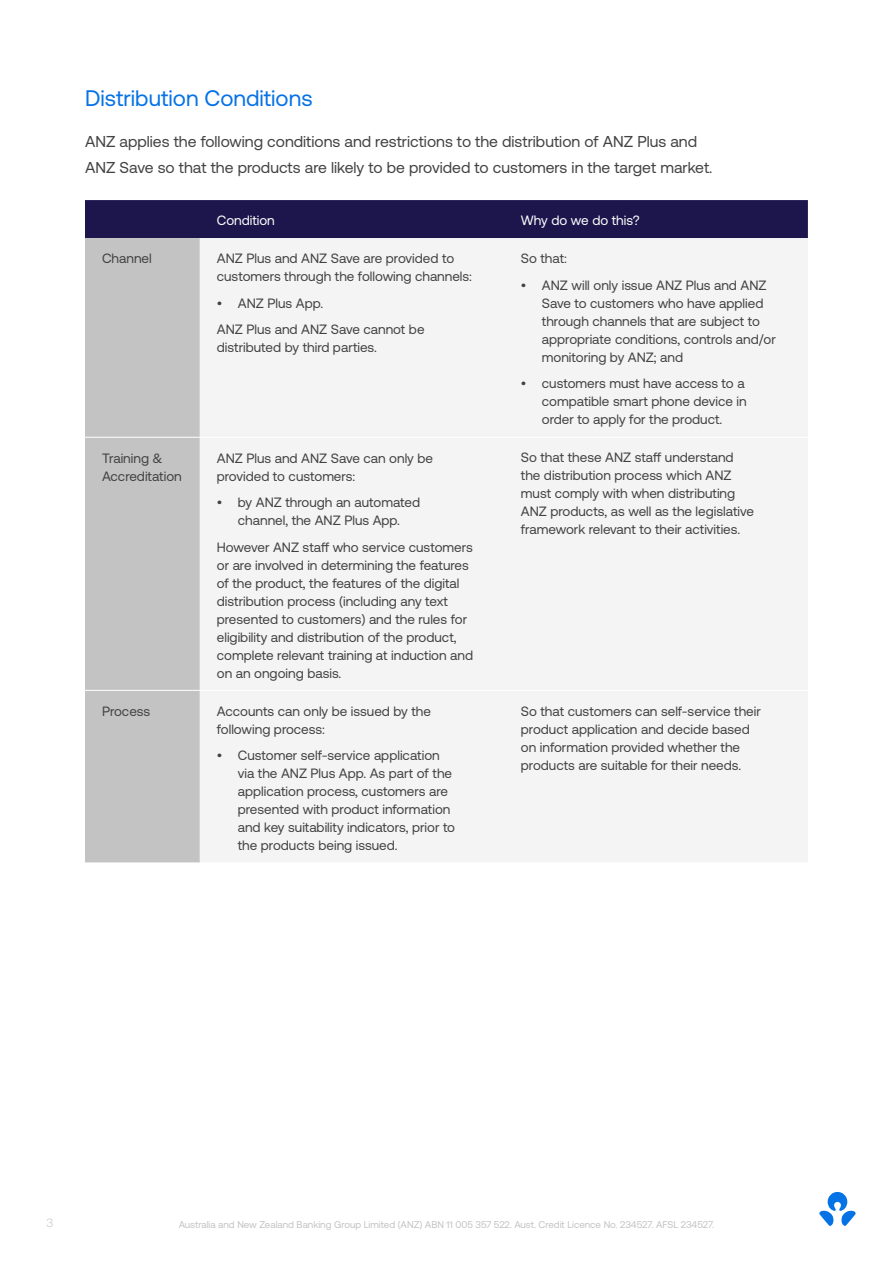
<style>
.page{position:relative;width:893px;height:1263px;background:#fff}
.page>*{position:absolute;margin:0;border:0;box-sizing:border-box;transform-origin:0 0}
.t1{font:22.5px "Aeonik";color:#0572e6}
.t2{font:15.75px/25.5px "Aeonik";color:#424242}
.t3{font:13.5px/18px "Aeonik";color:#424242}
.t4{font:13.5px "Aeonik";color:#fff}
.t5{font:300 12px "Aeonik";color:#c3c3c3}
.t6{font:9.75px "Aeonik";color:#c3c3c3}
</style>
<div class="page">
<svg style="left:819px;top:1192px;width:37px;height:34px"></svg>
<div style="left:85px;top:200px;width:723px;height:38px;background:#1d164c"></div>
<div style="left:85px;top:238px;width:115px;height:624px;background:#c3c3c3"></div>
<div style="left:200px;top:238px;width:608px;height:624px;background:#f4f4f4"></div>
<hr style="left:85px;top:437px;width:115px;height:1px;background:#fff">
<hr style="left:200px;top:437px;width:304px;height:1px;background:#fff">
<hr style="left:504px;top:437px;width:304px;height:1px;background:#fff">
<hr style="left:85px;top:690px;width:115px;height:1px;background:#fff">
<hr style="left:200px;top:690px;width:304px;height:1px;background:#fff">
<hr style="left:504px;top:690px;width:304px;height:1px;background:#fff">
<h1 class="t1" style="left:85px;top:86px;width:229px">Distribution Conditions</h1>
<p class="t2" style="left:85px;top:129px;width:629px">ANZ applies the following conditions and restrictions to the distribution of ANZ Plus and<br>ANZ Save so that the products are likely to be provided to customers in the target market.</p>
<p class="t4" style="left:217px;top:213px;width:60px">Condition</p>
<p class="t4" style="left:521px;top:213px;width:120px">Why do we do this?</p>
<p class="t3" style="left:102px;top:250px;width:51px">Channel</p>
<p class="t3" style="left:217px;top:250px;width:257px">ANZ Plus and ANZ Save are provided to customers through the following channels:</p>
<p class="t3" style="left:217px;top:290px;width:209px;line-height:26.5px">• ANZ Plus App.<br>ANZ Plus and ANZ Save cannot be</p>
<p class="t3" style="left:217px;top:339px;width:162px">distributed by third parties.</p>
<p class="t3" style="left:521px;top:250px;width:48px">So that:</p>
<p class="t3" style="left:542px;top:276px;width:235px;text-indent:-21px">• ANZ will only issue ANZ Plus and ANZ Save to customers who have applied through channels that are subject to appropriate conditions, controls and/or monitoring by ANZ; and</p>
<p class="t3" style="left:542px;top:375px;width:206px;text-indent:-21px">• customers must have access to a compatible smart phone device in order to apply for the product.</p>
<p class="t3" style="left:102px;top:449px;width:81px">Training &amp;<br>Accreditation</p>
<p class="t3" style="left:217px;top:449px;width:218px">ANZ Plus and ANZ Save can only be provided to customers:</p>
<p class="t3" style="left:217px;top:493px;width:205px;text-align:center">• by ANZ through an automated channel, the ANZ Plus App.</p>
<p class="t3" style="left:217px;top:538px;width:258px">However ANZ staff who service customers or are involved in determining the features of the product, the features of the digital distribution process (including any text presented to customers) and the rules for eligibility and distribution of the product, complete relevant training at induction and on an ongoing basis.</p>
<p class="t3" style="left:102px;top:702px;width:50px">Process</p>
<p class="t3" style="left:217px;top:702px;width:216px">Accounts can only be issued by the following process:</p>
<p class="t3" style="left:238px;top:746px;width:219px;text-indent:-21px">• Customer self-service application via the ANZ Plus App. As part of the application process, customers are presented with product information and key suitability indicators, prior to the products being issued.</p>
<p class="t3" style="left:521px;top:449px;width:235px">So that these ANZ staff understand the distribution process which ANZ must comply with when distributing ANZ products, as well as the legislative framework relevant to their activities.</p>
<p class="t3" style="left:521px;top:702px;width:241px">So that customers can self-service their product application and decide based on information provided whether the products are suitable for their needs.</p>
<p class="t5" style="left:47px;top:1216px;width:8px">3</p>
<p class="t6" style="left:179px;top:1219px;width:537px">Australia and New Zealand Banking Group Limited (ANZ) ABN 11 005 357 522. Aust. Credit Licence No. 234527. AFSL 234527.</p>
</div>
